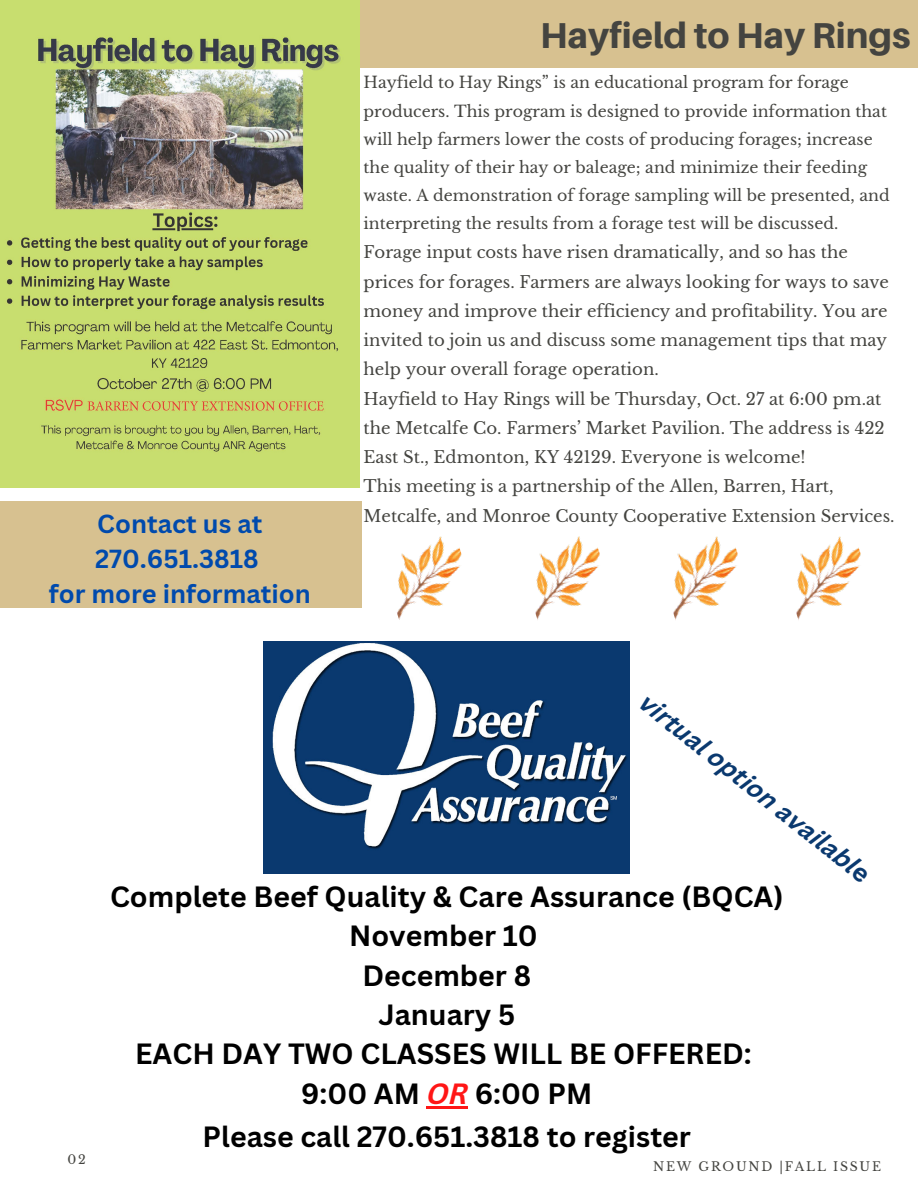
<style>
.page{position:relative;width:918px;height:1188px;background:#fff}
.page>*{position:absolute;margin:0;border:0;box-sizing:border-box;transform-origin:0 0}
.t1{font:800 36px "Aileron";color:#444440}
.t2{font:700 28.5px/39.3px "Canva Sans";color:#000;text-align:center}
.t3{font:700 25.5px/34.8px "Canva Sans";color:#004aad;text-align:center}
.t4{font:italic 700 25.2px "Canva Sans";color:#0a396f}
.t5{font:16.5px/29.2px "Libre Baskerville";color:#444440}
.t6{font:15.75px/28.2px "Libre Baskerville";color:#444440}
.t7{font:12.45px "Libre Baskerville";letter-spacing:.14em;color:#444440}
.s1{font-style:normal}
.s2{font-style:italic;color:#ff1616}
</style>
<div class="page">
<img style="left:0;top:0;width:360px;height:487px">
<div style="left:360px;top:0;width:558px;height:68px;background:#d7c190"></div>
<div style="left:0;top:501px;width:361px;height:107px;background:#d7c190"></div>
<img style="left:263px;top:641px;width:367px;height:232px">
<hr style="left:427px;top:1106px;width:41px;height:2px;background:#ff1616">
<img style="left:397px;top:536px;width:65px;height:84px">
<img style="left:535px;top:536px;width:65px;height:84px">
<img style="left:673px;top:536px;width:65px;height:84px">
<img style="left:796px;top:536px;width:65px;height:84px">
<h3 class="t3" style="left:49px;top:506px;width:263px">Contact us at<br>270.651.3818<br>for more information</h3>
<h1 class="t1" style="left:540px;top:14px;width:372px">Hayfield to Hay Rings</h1>
<p class="t6" style="left:364px;top:69px;width:528px">Hayfield to Hay Rings” is an educational program for forage producers. This program is designed to provide information that will help farmers lower the costs of producing forages; increase the quality of their hay or baleage; and minimize their feeding waste. A demonstration of forage sampling will be presented, and interpreting the results from a forage test will be discussed.</p>
<p class="t5" style="left:364px;top:238px;width:533px">Forage input costs have risen dramatically, and so has the prices for forages. Farmers are always looking for ways to save money and improve their efficiency and profitability. You are invited to join us and discuss some management tips that may help your overall forage operation.<br>Hayfield to Hay Rings will be Thursday, Oct. 27 at 6:00 pm.at the Metcalfe Co. Farmers’ Market Pavilion. The address is 422<br>East St., Edmonton, KY 42129. Everyone is welcome!<br>This meeting is a partnership of the Allen, Barren, Hart, Metcalfe, and Monroe County Cooperative Extension Services.</p>
<p class="t7" style="left:67px;top:1151px;width:20px">02</p>
<h3 class="t4" style="left:649px;top:692px;width:288px;rotate:38deg">virtual option availabl<span class="s1">e</span></h3>
<h2 class="t2" style="left:110px;top:876px;width:675px">Complete Beef Quality &amp; Care Assurance (BQCA)<br>November 10<br>December 8<br>January 5<br>EACH DAY TWO CLASSES WILL BE OFFERED:<br>9:00 AM <span class="s2">OR</span> 6:00 PM</h2>
<h2 class="t2" style="left:203px;top:1116px;width:490px">Please call 270.651.3818 to register</h2>
<p class="t7" style="left:653px;top:1158px;width:230px">NEW GROUND |FALL ISSUE</p>
</div>
